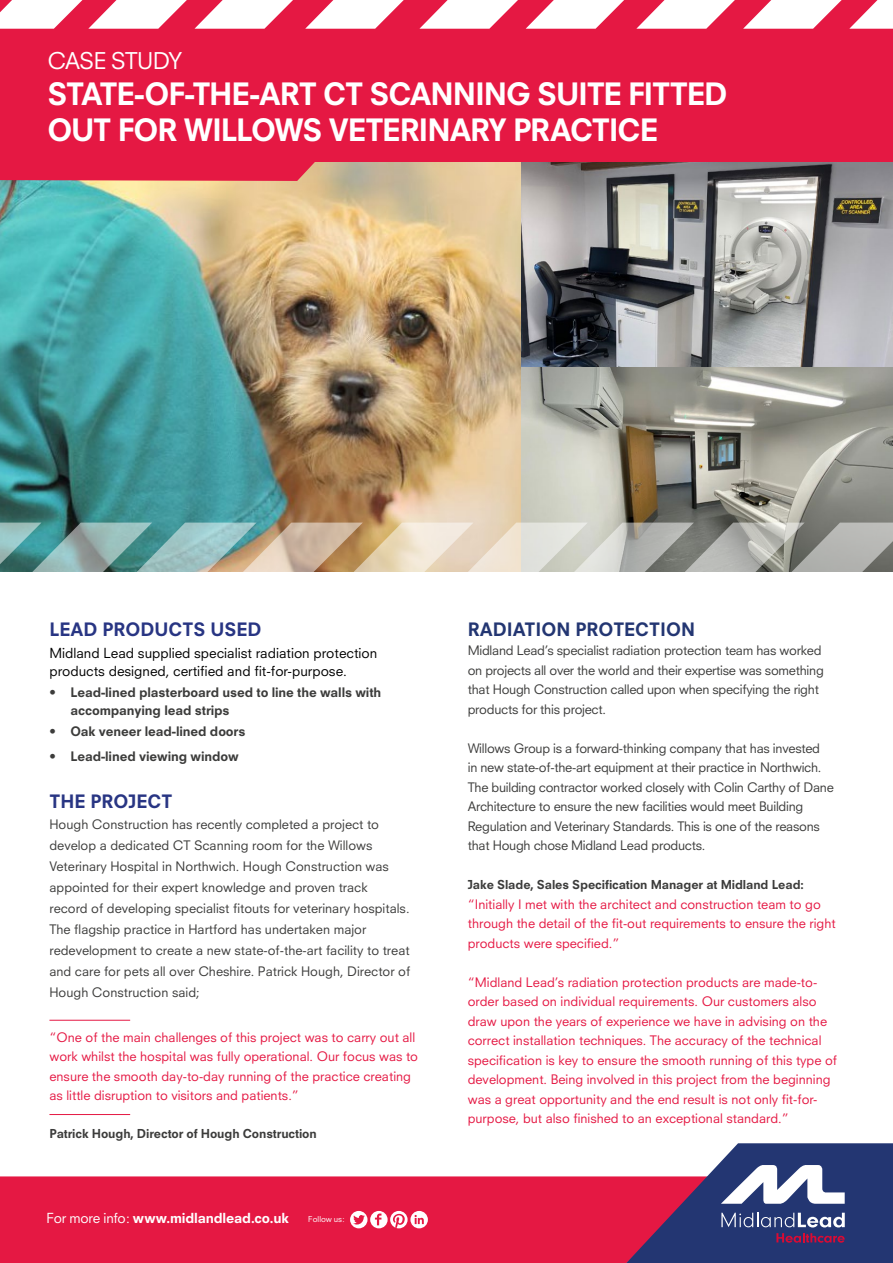
<style>
.page{position:relative;width:893px;height:1263px;background:#fff}
.page>*{position:absolute;margin:0;border:0;box-sizing:border-box;transform-origin:0 0}
.t1{font:800 30px/36px "Neuzeit S";letter-spacing:-.04em;color:#fff}
.t2{font:22.5px "Neuzeit S";letter-spacing:-.035em;color:#fff}
.t3{font:800 18px "Neuzeit S";color:#283583}
.t4{font:800 18px "Neuzeit S";color:#233672}
.t5{font:13.5px/18px "Neuzeit S";color:#000}
.t6{font:800 13.5px "Neuzeit S";letter-spacing:-.015em;color:#fff}
.t7{font:12.75px/19.5px "Neuzeit S";color:#e51843}
.t8{font:12.75px/19.5px "Neuzeit S";letter-spacing:-.02em;color:#3c3c3b}
.t9{font:12.75px/21px "Neuzeit S";color:#3c3c3b}
.t10{font:800 12.75px/17.2px "Neuzeit S";letter-spacing:-.01em;color:#3c3c3b}
.t11{font:800 12px "Neuzeit S";letter-spacing:-.01em;color:#3c3c3b}
.t12{font:7.95px "Neuzeit S";letter-spacing:.005em;color:#fff}
.s1{font-weight:400}
</style>
<div class="page">
<div style="left:0;top:0;width:893px;height:162px;background:#e51843"></div>
<img style="left:0;top:162px;width:893px;height:361px">
<div style="left:0;top:1176px;width:626px;height:87px;background:#e51843"></div>
<svg style="left:0;top:0;width:466px;height:181px"></svg>
<hr style="left:49px;top:1114px;width:81px;height:1px;background:#e51843">
<hr style="left:49px;top:1020px;width:81px;height:1px;background:#e51843">
<svg style="left:849px;top:0;width:44px;height:29px"></svg>
<svg style="left:743px;top:0;width:99px;height:29px"></svg>
<svg style="left:636px;top:0;width:99px;height:29px"></svg>
<svg style="left:526px;top:0;width:98px;height:29px"></svg>
<svg style="left:419px;top:0;width:99px;height:29px"></svg>
<svg style="left:305px;top:0;width:99px;height:29px"></svg>
<svg style="left:195px;top:0;width:98px;height:29px"></svg>
<svg style="left:88px;top:0;width:99px;height:29px"></svg>
<svg style="left:0;top:0;width:82px;height:29px"></svg>
<svg style="left:0;top:523px;width:893px;height:49px;background:#aeb5a9"></svg>
<svg style="left:626px;top:1143px;width:267px;height:120px"></svg>
<svg style="left:350px;top:1211px;width:78px;height:17px"></svg>
<h2 class="t2" style="left:47px;top:47px;width:137px">CASE STUDY</h2>
<h1 class="t1" style="left:47px;top:76px;width:682px">STATE-OF-THE-ART CT SCANNING SUITE FITTED<br>OUT FOR WILLOWS VETERINARY PRACTICE</h1>
<h3 class="t3" style="left:49px;top:618px;width:214px">LEAD PRODUCTS USED</h3>
<p class="t5" style="left:49px;top:644px;width:329px">Midland Lead supplied specialist radiation protection products designed, certified and fit-for-purpose.</p>
<p class="t10" style="left:70px;top:684px;width:312px;text-indent:-21px">• Lead-lined plasterboard used to line the walls with accompanying lead strips</p>
<p class="t10" style="left:49px;top:723px;width:198px">• Oak veneer lead-lined doors</p>
<p class="t10" style="left:49px;top:748px;width:191px">• Lead-lined viewing window</p>
<h3 class="t3" style="left:49px;top:790px;width:124px">THE PROJECT</h3>
<p class="t9" style="left:49px;top:813px;width:362px">Hough Construction has recently completed a project to develop a dedicated CT Scanning room for the Willows Veterinary Hospital in Northwich. Hough Construction was appointed for their expert knowledge and proven track<br>record of developing specialist fitouts for veterinary hospitals.<br>The flagship practice in Hartford has undertaken major redevelopment to create a new state-of-the-art facility to treat and care for pets all over Cheshire. Patrick Hough, Director of Hough Construction said;</p>
<p class="t7" style="left:49px;top:1027px;width:370px">“One of the main challenges of this project was to carry out all work whilst the hospital was fully operational. Our focus was to ensure the smooth day-to-day running of the practice creating as little disruption to visitors and patients.”</p>
<p class="t11" style="left:49px;top:1126px;width:269px">Patrick Hough, Director of Hough Construction</p>
<p class="t6" style="left:46px;top:1210px;width:244px"><span class="s1">For more info:</span> www.midlandlead.co.uk</p>
<p class="t12" style="left:308px;top:1214px;width:38px">Follow us:</p>
<h3 class="t4" style="left:468px;top:618px;width:229px">RADIATION PROTECTION</h3>
<p class="t8" style="left:468px;top:640px;width:358px">Midland Lead’s specialist radiation protection team has worked on projects all over the world and their expertise was something that Hough Construction called upon when specifying the right products for this project.</p>
<p class="t8" style="left:468px;top:738px;width:367px">Willows Group is a forward-thinking company that has invested<br>in new state-of-the-art equipment at their practice in Northwich.<br>The building contractor worked closely with Colin Carthy of Dane Architecture to ensure the new facilities would meet Building Regulation and Veterinary Standards. This is one of the reasons that Hough chose Midland Lead products.</p>
<p class="t11" style="left:468px;top:877px;width:338px">Jake Slade, Sales Specification Manager at Midland Lead:</p>
<p class="t7" style="left:468px;top:894px;width:369px">“Initially I met with the architect and construction team to go through the detail of the fit-out requirements to ensure the right products were specified.”</p>
<p class="t7" style="left:468px;top:972px;width:371px">“Midland Lead’s radiation protection products are made-to&shy;order based on individual requirements. Our customers also draw upon the years of experience we have in advising on the correct installation techniques. The accuracy of the technical specification is key to ensure the smooth running of this type of development. Being involved in this project from the beginning was a great opportunity and the end result is not only fit-for&shy;purpose, but also finished to an exceptional standard.”</p>
</div>
